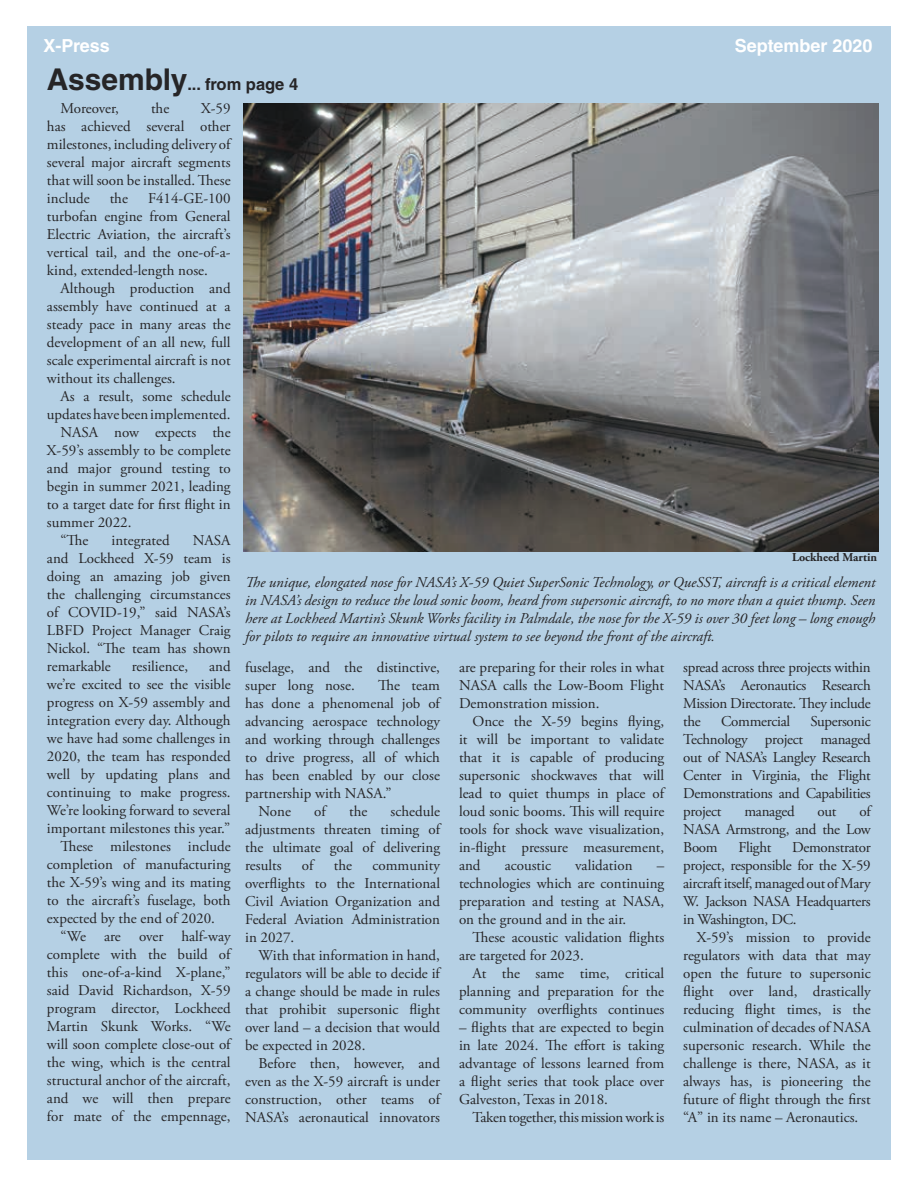
<style>
.page{position:relative;width:918px;height:1188px;background:#fff}
.page>*{position:absolute;margin:0;border:0;box-sizing:border-box;transform-origin:0 0}
.t1{font:700 18px "Helvetica LT Std";color:#fff}
.t2{font:700 16.5px "Helvetica LT Std";color:#262527}
.t3{font:15px/18px "Adobe Garamond Pro";color:#262527;text-align:justify}
.t4{font:italic 15px/18px "Adobe Garamond Pro";color:#262527;text-align:justify}
.t5{font:15px "Adobe Garamond Pro";letter-spacing:-.02em;color:#262527}
.t6{font:700 12px "Adobe Garamond Pro";color:#262527}
.s1{font-size:30px}
</style>
<div class="page">
<div style="left:27px;top:26px;width:864px;height:1134px;background:#b5d0e4"></div>
<img style="left:244px;top:104px;width:635px;height:447px">
<p class="t1" style="left:44px;top:35px;width:68px">X-Press</p>
<p class="t1" style="left:735px;top:35px;width:139px">September 2020</p>
<p class="t2" style="left:47px;top:74px;width:253px"><span class="s1">Assembly</span>... from page 4</p>
<p class="t3" style="left:60px;top:100px;width:60px">Moreover,</p>
<p class="t3" style="left:151px;top:100px;width:20px">the</p>
<p class="t3" style="left:47px;top:100px;width:185px;text-indent:154px">X-59 has achieved several other milestones, including delivery of several major aircraft segments that will soon be installed. These include</p>
<p class="t3" style="left:110px;top:190px;width:20px">the</p>
<p class="t3" style="left:47px;top:190px;width:185px;text-indent:101px">F414-GE-100 turbofan engine from General Electric Aviation, the aircraft’s vertical tail, and the one-of-a&shy;kind, extended-length nose.</p>
<p class="t3" style="left:47px;top:280px;width:185px;text-indent:14px">Although production and assembly have continued at a steady pace in many areas the development of an all new, full scale experimental aircraft is not without its challenges.</p>
<p class="t3" style="left:47px;top:388px;width:185px;text-align:right">As a result, some schedule updates have been implemented.</p>
<p class="t3" style="left:47px;top:424px;width:185px;text-indent:14px">NASA now expects the X-59’s assembly to be complete and major ground testing to begin in summer 2021, leading to a target date for first flight in summer 2022.</p>
<p class="t3" style="left:60px;top:532px;width:29px">“The</p>
<p class="t3" style="left:112px;top:532px;width:60px">integrated</p>
<p class="t3" style="left:47px;top:532px;width:185px;text-indent:146px">NASA and Lockheed X-59 team is doing an amazing job given the challenging circumstances of COVID-19,” said NASA’s LBFD Project Manager Craig Nickol. “The team has shown remarkable</p>
<p class="t3" style="left:47px;top:658px;width:185px;text-indent:162px">and we’re excited to see the visible progress on X-59 assembly and integration every day. Although we have had some challenges in 2020, the team has responded well by updating plans and continuing to make progress.<br>We’re looking forward to several important milestones this year.”</p>
<p class="t3" style="left:47px;top:838px;width:185px;text-indent:14px">These milestones include completion of manufacturing the X-59’s wing and its mating to the aircraft’s fuselage, both expected by the end of 2020.</p>
<p class="t3" style="left:47px;top:928px;width:185px;text-indent:14px">“We are over half-way complete with the build of this one-of-a-kind X-plane,” said David Richardson, X-59 program director, Lockheed Martin Skunk Works. “We will soon complete close-out of the wing, which is the central structural anchor of the aircraft, and we will then prepare for mate of the empennage,</p>
<p class="t3" style="left:132px;top:658px;width:58px">resilience,</p>
<p class="t6" style="left:792px;top:550px;width:87px">Lockheed Martin</p>
<p class="t4" style="left:245px;top:574px;width:632px">The unique, elongated nose for NASA’s X-59 Quiet SuperSonic Technology, or QueSST, aircraft is a critical element in NASA’s design to reduce the loud sonic boom, heard from supersonic aircraft, to no more than a quiet thump. Seen here at Lockheed Martin’s Skunk Works facility in Palmdale, the nose for the X-59 is over 30 feet long – long enough for pilots to require an innovative virtual system to see beyond the front of the aircraft.</p>
<p class="t3" style="left:245px;top:659px;width:196px">fuselage, and the distinctive, super long nose.</p>
<p class="t3" style="left:245px;top:677px;width:196px;text-indent:133px">The team has done a phenomenal job of advancing aerospace technology and working through challenges to drive progress, all of which has been enabled by our close partnership with NASA.”</p>
<p class="t3" style="left:259px;top:803px;width:34px">None</p>
<p class="t3" style="left:314px;top:803px;width:13px">of</p>
<p class="t3" style="left:349px;top:803px;width:20px">the</p>
<p class="t3" style="left:245px;top:803px;width:196px;text-indent:145px">schedule adjustments threaten timing of the ultimate goal of delivering results</p>
<p class="t3" style="left:302px;top:857px;width:13px">of</p>
<p class="t3" style="left:334px;top:857px;width:20px">the</p>
<p class="t3" style="left:245px;top:857px;width:196px;text-indent:127px">community overflights to the International Civil Aviation Organization and Federal Aviation Administration in 2027.</p>
<p class="t3" style="left:245px;top:947px;width:196px;text-indent:14px">With that information in hand, regulators will be able to decide if a change should be made in rules that prohibit supersonic flight over land – a decision that would be expected in 2028.</p>
<p class="t3" style="left:245px;top:1055px;width:196px;text-indent:14px">Before then, however, and even as the X-59 aircraft is under construction, other teams of NASA’s aeronautical innovators</p>
<p class="t3" style="left:459px;top:659px;width:207px">are preparing for their roles in what NASA calls the Low-Boom Flight Demonstration mission.</p>
<p class="t3" style="left:459px;top:713px;width:207px;text-indent:14px">Once the X-59 begins flying, it will be important to validate that it is capable of producing supersonic shockwaves that will lead to quiet thumps in place of loud sonic booms. This will require tools for shock wave visualization, in-flight pressure measurement, and</p>
<p class="t3" style="left:505px;top:857px;width:48px">acoustic</p>
<p class="t3" style="left:575px;top:857px;width:59px">validation</p>
<p class="t3" style="left:459px;top:857px;width:207px;text-indent:198px">– technologies which are continuing preparation and testing at NASA, on the ground and in the air.</p>
<p class="t3" style="left:459px;top:929px;width:207px;text-indent:14px">These acoustic validation flights are targeted for 2023.</p>
<p class="t3" style="left:459px;top:965px;width:207px;text-indent:14px">At the same time, critical planning and preparation for the community overflights continues</p>
<p class="t3" style="left:459px;top:1019px;width:207px">– flights that are expected to begin in late 2024. The effort is taking advantage of lessons learned from a flight series that took place over Galveston, Texas in 2018.</p>
<p class="t5" style="left:472px;top:1108px;width:193px">Taken together, this mission work is</p>
<p class="t3" style="left:683px;top:659px;width:189px">spread across three projects within NASA’s Aeronautics Research Mission Directorate. They include the</p>
<p class="t5" style="left:721px;top:712px;width:71px">Commercial</p>
<p class="t3" style="left:683px;top:713px;width:189px;text-indent:127px">Supersonic Technology project managed out of NASA’s Langley Research Center in Virginia, the Flight Demonstrations and Capabilities project</p>
<p class="t3" style="left:683px;top:803px;width:189px;text-indent:176px">of NASA Armstrong, and the Low Boom</p>
<p class="t5" style="left:744px;top:802px;width:52px">managed</p>
<p class="t3" style="left:818px;top:803px;width:20px">out</p>
<p class="t3" style="left:739px;top:839px;width:34px">Flight</p>
<p class="t3" style="left:683px;top:839px;width:189px;text-indent:109px">Demonstrator project, responsible for the X-59 aircraft itself, managed out of Mary W. Jackson NASA Headquarters in Washington, DC.</p>
<p class="t3" style="left:683px;top:929px;width:189px;text-indent:14px">X-59’s mission to provide regulators with data that may open the future to supersonic flight over land, drastically reducing flight times, is the culmination of decades of NASA supersonic research. While the challenge is there, NASA, as it always has, is pioneering the future of flight through the first “A” in its name – Aeronautics.</p>
</div>
